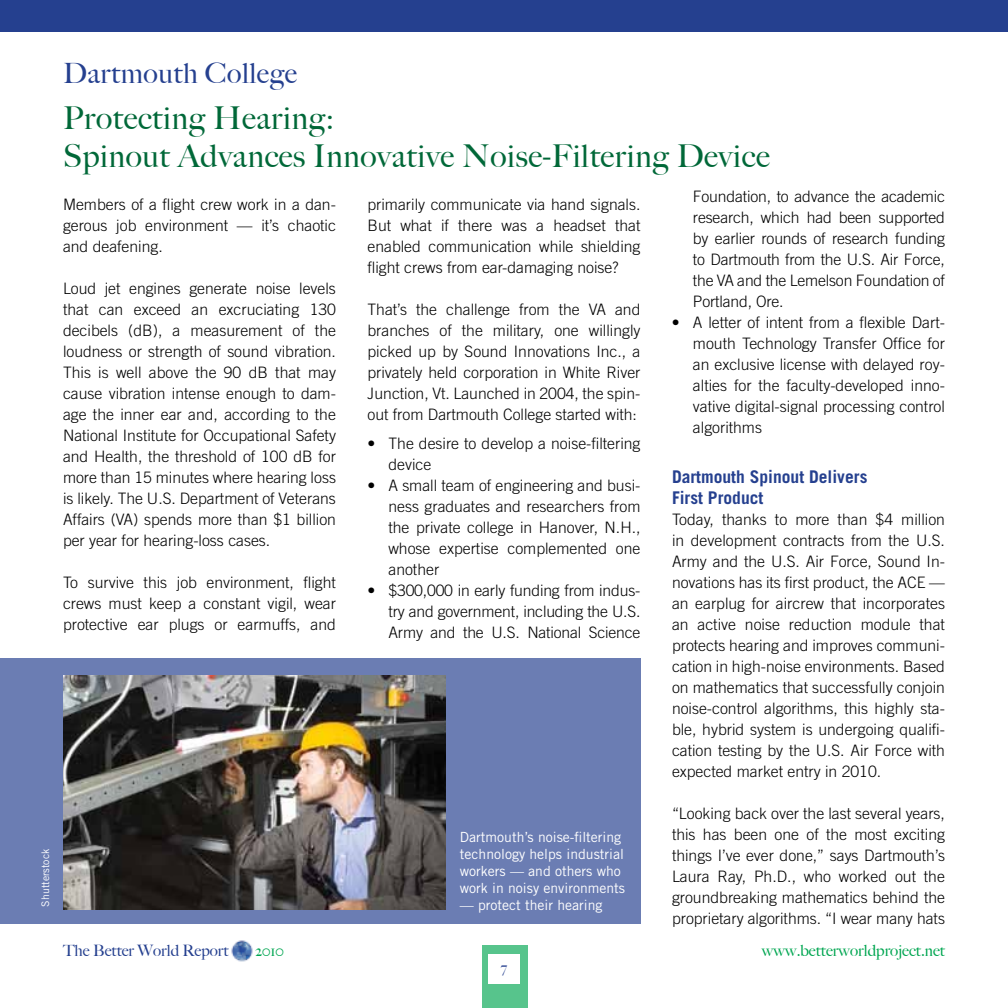
<style>
.page{position:relative;width:1008px;height:1008px;background:#fff}
.page>*{position:absolute;margin:0;border:0;box-sizing:border-box;transform-origin:0 0}
.t1{font:500 31.5px/37.8px "Big Caslon";letter-spacing:.02em;color:#006838}
.t2{font:500 28px "Big Caslon";letter-spacing:.02em;color:#25408f}
.t3{font:700 17.5px/21px "Trade Gothic";color:#25408f}
.t4{font:300 15.75px/21px "Trade Gothic";color:#000;text-align:justify}
.t5{font:500 15.75px "Big Caslon";color:#00a651}
.t6{font:500 15.75px "Big Caslon";color:#25408f}
.t7{font:14px/16.8px "Trade Gothic";color:#fff}
.t8{font:500 14px "Big Caslon";color:#25408f}
.t9{font:10.5px "Trade Gothic";color:#fff}
</style>
<div class="page">
<img style="left:231px;top:940px;width:22px;height:22px">
<div style="left:0;top:0;width:1008px;height:32px;background:#25408f"></div>
<div style="left:482px;top:945px;width:46px;height:63px;background:#57c48c"></div>
<div style="left:488px;top:954px;width:31px;height:29px;background:#fff"></div>
<div style="left:0;top:658px;width:640px;height:266px;background:#6b7db3"></div>
<img style="left:63px;top:676px;width:383px;height:234px">
<p class="t9" style="left:39px;top:906px;width:59px;rotate:-90deg">Shutterstock</p>
<h2 class="t2" style="left:63px;top:57px;width:236px">Dartmouth College</h2>
<h1 class="t1" style="left:63px;top:99px;width:708px">Protecting Hearing:<br>Spinout Advances Innovative Noise-Filtering Device</h1>
<p class="t4" style="left:63px;top:194px;width:275px">Members of a flight crew work in a dan&shy;gerous job environment — it’s chaotic and deafening.</p>
<p class="t4" style="left:63px;top:278px;width:275px">Loud jet engines generate noise levels that can exceed an excruciating 130 decibels (dB), a measurement of the loudness or strength of sound vibration.<br>This is well above the 90 dB that may cause vibration intense enough to dam&shy;age the inner ear and, according to the National Institute for Occupational Safety and Health, the threshold of 100 dB for more than 15 minutes where hearing loss is likely. The U.S. Department of Veterans Affairs (VA) spends more than $1 billion per year for hearing-loss cases.</p>
<p class="t4" style="left:63px;top:572px;width:275px">To survive this job environment, flight crews must keep a constant vigil, wear protective ear plugs or earmuffs, and</p>
<p class="t4" style="left:367px;top:194px;width:275px">primarily communicate via hand signals.<br>But what if there was a headset that enabled communication while shielding flight crews from ear-damaging noise?</p>
<p class="t4" style="left:367px;top:299px;width:275px">That’s the challenge from the VA and branches of the military, one willingly picked up by Sound Innovations Inc., a privately held corporation in White River Junction, Vt. Launched in 2004, the spin&shy;out from Dartmouth College started with:</p>
<p class="t4" style="left:388px;top:432px;width:253px;text-indent:-21px">• The desire to develop a noise-filtering device</p>
<p class="t4" style="left:388px;top:474px;width:254px;text-indent:-21px">• A small team of engineering and busi&shy;ness graduates and researchers from the private college in Hanover, N.H., whose expertise complemented one another</p>
<p class="t4" style="left:388px;top:579px;width:254px;text-indent:-21px">• $300,000 in early funding from indus&shy;try and government, including the U.S.<br>Army and the U.S. National Science</p>
<p class="t7" style="left:460px;top:829px;width:167px">Dartmouth’s noise-filtering technology helps industrial workers — and others who work in noisy environments</p>
<p class="t7" style="left:460px;top:896px;width:144px">— protect their hearing</p>
<p class="t4" style="left:693px;top:186px;width:254px">Foundation, to advance the academic research, which had been supported by earlier rounds of research funding to Dartmouth from the U.S. Air Force, the VA and the Lemelson Foundation of Portland, Ore.</p>
<p class="t4" style="left:693px;top:312px;width:254px;text-indent:-21px">• A letter of intent from a flexible Dart&shy;mouth Technology Transfer Office for an exclusive license with delayed roy&shy;alties for the faculty-developed inno&shy;vative digital-signal processing control algorithms</p>
<p class="t3" style="left:672px;top:466px;width:197px">Dartmouth Spinout Delivers<br>First Product</p>
<p class="t4" style="left:672px;top:509px;width:275px">Today, thanks to more than $4 million in development contracts from the U.S.<br>Army and the U.S. Air Force, Sound In&shy;novations has its first product, the ACE — an earplug for aircrew that incorporates an active noise reduction module that protects hearing and improves communi&shy;cation in high-noise environments. Based on mathematics that successfully conjoin noise-control algorithms, this highly sta&shy;ble, hybrid system is undergoing qualifi&shy;cation testing by the U.S. Air Force with expected market entry in 2010.</p>
<p class="t4" style="left:672px;top:803px;width:275px">“Looking back over the last several years, this has been one of the most exciting things I’ve ever done,” says Dartmouth’s Laura Ray, Ph.D., who worked out the groundbreaking mathematics behind the proprietary algorithms. “I wear many hats</p>
<p class="t6" style="left:63px;top:942px;width:167px">The Better World Report</p>
<p class="t5" style="left:255px;top:942px;width:30px">2010</p>
<p class="t5" style="left:762px;top:942px;width:185px">www.betterworldproject.net</p>
<p class="t8" style="left:501px;top:959px;width:8px">7</p>
</div>
